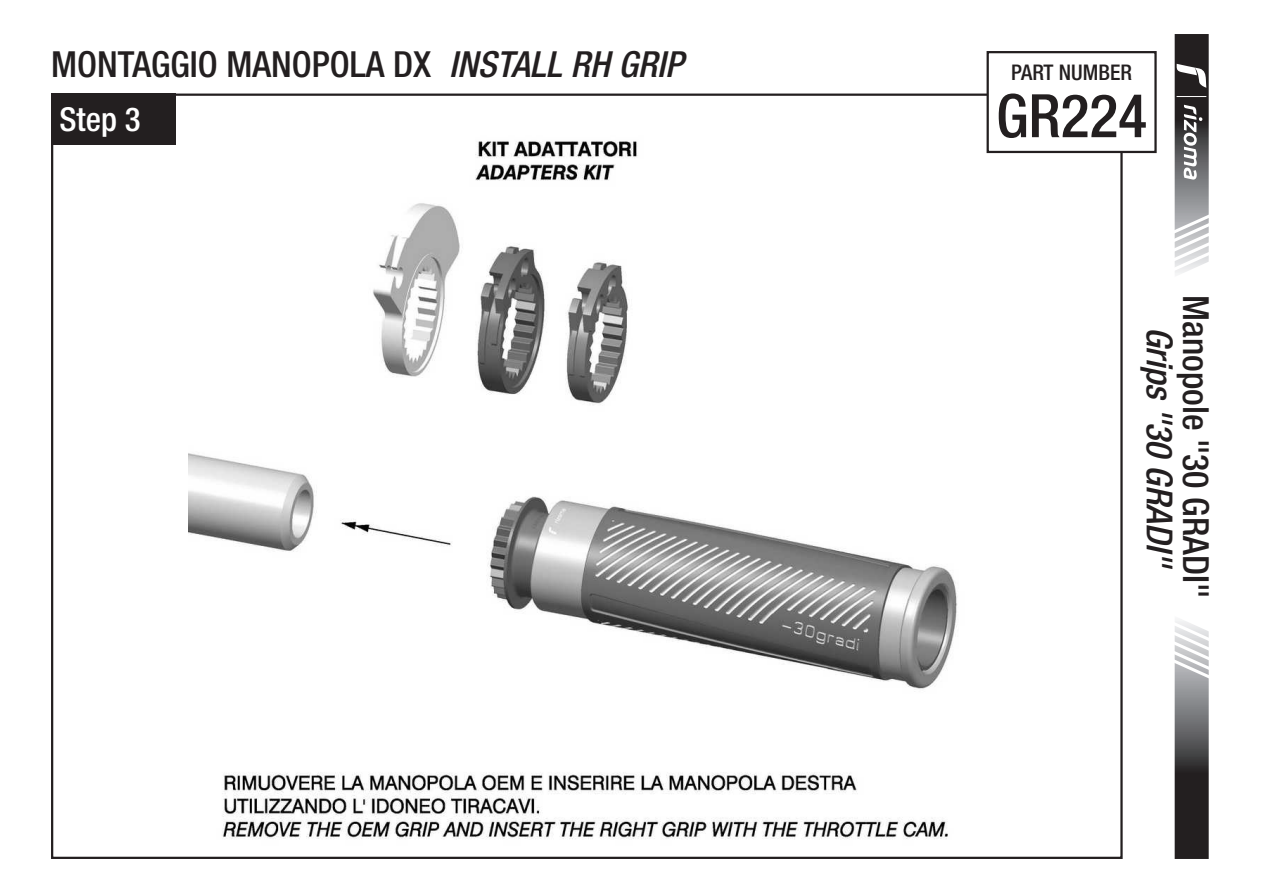
<style>
.page{position:relative;width:1263px;height:893px;background:#fff}
.page>*{position:absolute;margin:0;border:0;box-sizing:border-box;transform-origin:0 0}
.t1{font:500 condensed 60px "Helvetica Neue LT Std";color:#231f20}
.t2{font:500 condensed 36px "Helvetica Neue LT Std";color:#231f20}
.t3{font:italic 500 condensed 36px "Helvetica Neue LT Std";color:#231f20}
.t4{font:500 condensed 33px "Helvetica Neue LT Std";color:#fff}
.t5{font:500 condensed 21.6px "Helvetica Neue LT Std";color:#231f20}
.s1{font-style:italic}
</style>
<div class="page">
<img style="left:189px;top:141px;width:769px;height:698px">
<div style="left:51px;top:94px;width:124px;height:51px;background:#231f20"></div>
<svg style="left:1174px;top:620px;width:35px;height:239px;background:#706f70"></svg>
<svg style="left:1174px;top:34px;width:35px;height:240px"></svg>
<div style="left:986px;top:51px;width:171px;height:102px;border:2px solid #231f20"></div>
<p class="t2" style="left:51px;top:42px;width:634px">MONTAGGIO MANOPOLA DX <span class="s1">INSTALL RH GRIP</span></p>
<p class="t4" style="left:60px;top:99px;width:83px">Step 3</p>
<p class="t5" style="left:1011px;top:59px;width:122px">PART NUMBER</p>
<h1 class="t1" style="left:996px;top:80px;width:152px">GR224</h1>
<p class="t2" style="left:1217px;top:295px;width:305px;rotate:90deg">Manopole "30 GRADI"</p>
<p class="t3" style="left:1181px;top:327px;width:243px;rotate:90deg">Grips "30 GRADI"</p>
</div>
